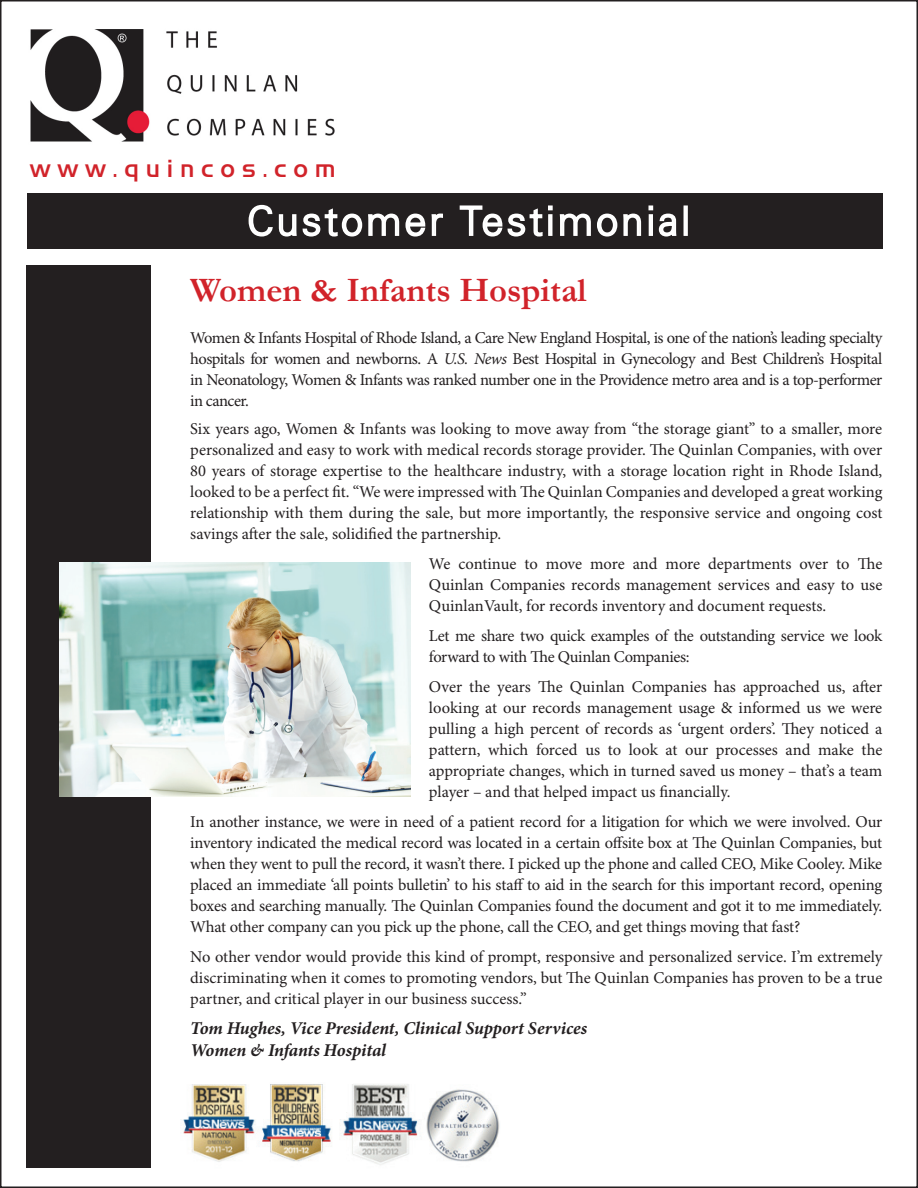
<style>
.page{position:relative;width:918px;height:1188px;background:#fff}
.page>*{position:absolute;margin:0;border:0;box-sizing:border-box;transform-origin:0 0}
.t1{font:300 39.45px "Univers";letter-spacing:.08em;color:#fff}
.t2{font:700 34.5px "Garamond";color:#d1232a}
.t3{font:300 24px "Aero";letter-spacing:.28em;color:#d1232a}
.t4{font:italic 700 18px/21.6px "Minion Pro";letter-spacing:-.005em;color:#231f20}
.t5{font:16.5px/21px "Minion Pro";letter-spacing:-.01em;color:#231f20;text-align:justify}
.s1{font-style:italic}
</style>
<div class="page">
<img style="left:30px;top:29px;width:305px;height:113px">
<div style="left:27px;top:266px;width:124px;height:902px;background:#231f20"></div>
<div style="left:27px;top:193px;width:855px;height:56px;background:#231f20"></div>
<svg style="left:248px;top:204px;width:195px;height:33px"></svg>
<svg style="left:459px;top:205px;width:94px;height:32px"></svg>
<svg style="left:559px;top:213px;width:83px;height:24px"></svg>
<svg style="left:648px;top:205px;width:29px;height:32px"></svg>
<div style="left:684px;top:205px;width:4px;height:31px;border:2px solid #fff"></div>
<img style="left:60px;top:563px;width:351px;height:233px">
<img style="left:183px;top:1084px;width:317px;height:81px">
<h3 class="t3" style="left:30px;top:154px;width:308px">www.quincos.com</h3>
<h1 class="t1" style="left:247px;top:197px;width:444px">Customer Testimonial</h1>
<h2 class="t2" style="left:190px;top:270px;width:398px">Women &amp; Infants Hospital</h2>
<p class="t5" style="left:190px;top:327px;width:694px">Women &amp; Infants Hospital of Rhode Island, a Care New England Hospital, is one of the nation’s leading specialty hospitals for women and newborns. A <span class="s1">U.S. News</span> Best Hospital in Gynecology and Best Children’s Hospital in Neonatology, Women &amp; Infants was ranked number one in the Providence metro area and is a top-performer in cancer.</p>
<p class="t5" style="left:190px;top:419px;width:694px">Six years ago, Women &amp; Infants was looking to move away from “the storage giant” to a smaller, more personalized and easy to work with medical records storage provider. The Quinlan Companies, with over 80 years of storage expertise to the healthcare industry, with a storage location right in Rhode Island, looked to be a perfect fit. “We were impressed with The Quinlan Companies and developed a great working relationship with them during the sale, but more importantly, the responsive service and ongoing cost savings after the sale, solidified the partnership.</p>
<p class="t5" style="left:429px;top:554px;width:455px">We continue to move more and more departments over to The Quinlan Companies records management services and easy to use QuinlanVault, for records inventory and document requests.</p>
<p class="t5" style="left:429px;top:626px;width:455px">Let me share two quick examples of the outstanding service we look forward to with The Quinlan Companies:</p>
<p class="t5" style="left:429px;top:677px;width:455px">Over the years The Quinlan Companies has approached us, after looking at our records management usage &amp; informed us we were pulling a high percent of records as ‘urgent orders’. They noticed a pattern, which forced us to look at our processes and make the appropriate changes, which in turned saved us money – that’s a team player – and that helped impact us financially.</p>
<p class="t5" style="left:190px;top:812px;width:694px">In another instance, we were in need of a patient record for a litigation for which we were involved. Our inventory indicated the medical record was located in a certain offsite box at The Quinlan Companies, but when they went to pull the record, it wasn’t there. I picked up the phone and called CEO, Mike Cooley. Mike placed an immediate ‘all points bulletin’ to his staff to aid in the search for this important record, opening boxes and searching manually. The Quinlan Companies found the document and got it to me immediately.<br>What other company can you pick up the phone, call the CEO, and get things moving that fast?</p>
<p class="t5" style="left:190px;top:947px;width:694px">No other vendor would provide this kind of prompt, responsive and personalized service. I’m extremely discriminating when it comes to promoting vendors, but The Quinlan Companies has proven to be a true partner, and critical player in our business success.”</p>
<p class="t4" style="left:190px;top:1019px;width:398px">Tom Hughes, Vice President, Clinical Support Services<br>Women &amp; Infants Hospital</p>
</div>
